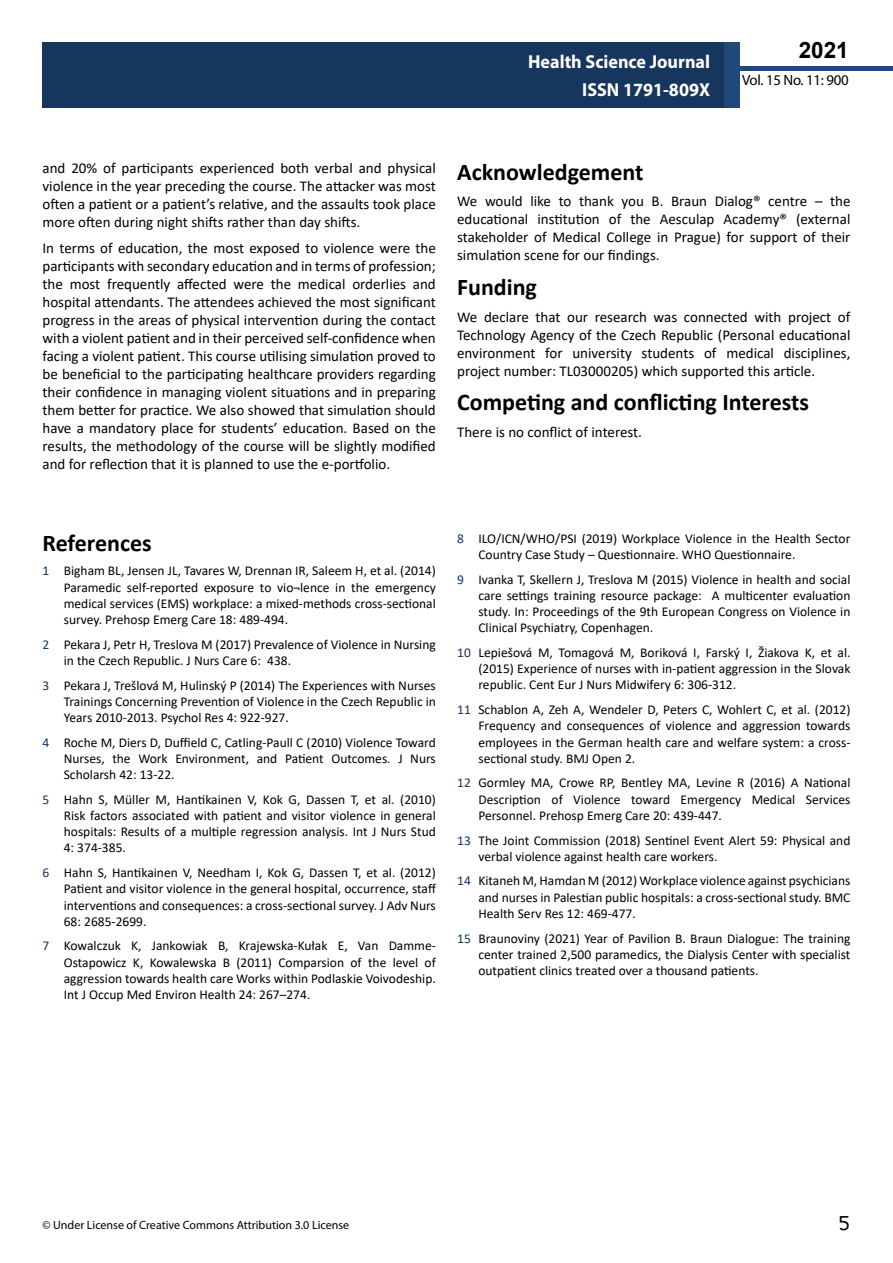
<style>
.page{position:relative;width:893px;height:1263px;background:#fff}
.page>*{position:absolute;margin:0;border:0;box-sizing:border-box;transform-origin:0 0}
.t1{font:25.5px "Tunga";color:#000}
.t2{font:700 24px "Calibri";color:#000}
.t3{font:700 22.5px "Arial";color:#000}
.t4{font:700 18.75px/27.2px "Myriad Pro";color:#fff;text-align:right;scale:.96 1}
.t5{font:15px/18px "Calibri";color:#000;text-align:justify}
.t6{font:14.85px "Myriad Pro";letter-spacing:-.02em;color:#000}
.t7{font:13.5px/16.2px "Calibri";color:#000;text-align:justify}
.t8{font:12px "Myriad Pro";color:#000}
.s1{color:#16365d}
</style>
<div class="page">
<div style="left:722px;top:66px;width:171px;height:5px;background:#1f497d"></div>
<div style="left:43px;top:42px;width:682px;height:66px;background:#16365d"></div>
<div style="left:725px;top:42px;width:15px;height:66px;background:#1f497d"></div>
<h3 class="t4" style="left:528px;top:48px;width:191px">Health Science Journal<br>ISSN 1791-809X</h3>
<h3 class="t3" style="left:799px;top:35px;width:52px">2021</h3>
<p class="t6" style="left:742px;top:71px;width:108px">Vol. 15 No. 11: 900</p>
<p class="t5" style="left:43px;top:158px;width:395px">and 20% of participants experienced both verbal and physical violence in the year preceding the course. The attacker was most often a patient or a patient’s relative, and the assaults took place more often during night shifts rather than day shifts.</p>
<p class="t5" style="left:43px;top:239px;width:395px">In terms of education, the most exposed to violence were the participants with secondary education and in terms of profession; the most frequently affected were the medical orderlies and hospital attendants. The attendees achieved the most significant progress in the areas of physical intervention during the contact with a violent patient and in their perceived self-confidence when facing a violent patient. This course utilising simulation proved to be beneficial to the participating healthcare providers regarding their confidence in managing violent situations and in preparing them better for practice. We also showed that simulation should have a mandatory place for students’ education. Based on the results, the methodology of the course will be slightly modified and for reflection that it is planned to use the e-portfolio.</p>
<h2 class="t2" style="left:457px;top:155px;width:188px">Acknowledgement</h2>
<p class="t5" style="left:457px;top:192px;width:395px">We would like to thank you B. Braun Dialog® centre – the educational institution of the Aesculap Academy® (external stakeholder of Medical College in Prague) for support of their simulation scene for our findings.</p>
<h2 class="t2" style="left:457px;top:270px;width:81px">Funding</h2>
<p class="t5" style="left:457px;top:307px;width:395px">We declare that our research was connected with project of Technology Agency of the Czech Republic (Personal educational environment for university students of medical disciplines, project number: TL03000205) which supported this article.</p>
<h2 class="t2" style="left:457px;top:385px;width:353px">Competing and conflicting Interests</h2>
<p class="t5" style="left:457px;top:423px;width:186px">There is no conflict of interest.</p>
<h2 class="t2" style="left:43px;top:526px;width:111px">References</h2>
<p class="t7" style="left:64px;top:562px;width:374px;text-indent:-21px"><span class="s1">1</span> Bigham BL, Jensen JL, Tavares W, Drennan IR, Saleem H, et al. (2014)<br>Paramedic self-reported exposure to vio¬lence in the emergency medical services (EMS) workplace: a mixed-methods cross-sectional survey. Prehosp Emerg Care 18: 489-494.</p>
<p class="t7" style="left:64px;top:636px;width:374px;text-indent:-21px"><span class="s1">2</span> Pekara J, Petr H, Treslova M (2017) Prevalence of Violence in Nursing in the Czech Republic. J Nurs Care 6: 438.</p>
<p class="t7" style="left:64px;top:677px;width:374px;text-indent:-21px"><span class="s1">3</span> Pekara J, Trešlová M, Hulinský P (2014) The Experiences with Nurses Trainings Concerning Prevention of Violence in the Czech Republic in Years 2010-2013. Psychol Res 4: 922-927.</p>
<p class="t7" style="left:64px;top:734px;width:374px;text-indent:-21px"><span class="s1">4</span> Roche M, Diers D, Duffield C, Catling-Paull C (2010) Violence Toward Nurses, the Work Environment, and Patient Outcomes. J Nurs Scholarsh 42: 13-22.</p>
<p class="t7" style="left:64px;top:791px;width:374px;text-indent:-21px"><span class="s1">5</span> Hahn S, Müller M, Hantikainen V, Kok G, Dassen T, et al. (2010)<br>Risk factors associated with patient and visitor violence in general hospitals: Results of a multiple regression analysis. Int J Nurs Stud 4: 374-385.</p>
<p class="t7" style="left:64px;top:864px;width:374px;text-indent:-21px"><span class="s1">6</span> Hahn S, Hantikainen V, Needham I, Kok G, Dassen T, et al. (2012)<br>Patient and visitor violence in the general hospital, occurrence, staff interventions and consequences: a cross-sectional survey. J Adv Nurs 68: 2685-2699.</p>
<p class="t7" style="left:64px;top:937px;width:374px;text-indent:-21px"><span class="s1">7</span> Kowalczuk K, Jankowiak B, Krajewska-Kułak E, Van Damme-Ostapowicz K, Kowalewska B (2011) Comparsion of the level of aggression towards health care Works within Podlaskie Voivodeship.<br>Int J Occup Med Environ Health 24: 267–274.</p>
<p class="t7" style="left:478px;top:530px;width:374px;text-indent:-21px"><span class="s1">8</span> ILO/ICN/WHO/PSI (2019) Workplace Violence in the Health Sector<br>Country Case Study – Questionnaire. WHO Questionnaire.</p>
<p class="t7" style="left:478px;top:571px;width:374px;text-indent:-21px"><span class="s1">9</span> Ivanka T, Skellern J, Treslova M (2015) Violence in health and social care settings training resource package: A multicenter evaluation study. In: Proceedings of the 9th European Congress on Violence in Clinical Psychiatry, Copenhagen.</p>
<p class="t7" style="left:478px;top:644px;width:374px;text-indent:-21px"><span class="s1">10</span> Lepiešová M, Tomagová M, Boriková I, Farský I, Žiakova K, et al. (2015) Experience of nurses with in-patient aggression in the Slovak republic. Cent Eur J Nurs Midwifery 6: 306-312.</p>
<p class="t7" style="left:478px;top:701px;width:374px;text-indent:-21px"><span class="s1">11</span> Schablon A, Zeh A, Wendeler D, Peters C, Wohlert C, et al. (2012)<br>Frequency and consequences of violence and aggression towards employees in the German health care and welfare system: a cross&shy;sectional study. BMJ Open 2.</p>
<p class="t7" style="left:478px;top:774px;width:374px;text-indent:-21px"><span class="s1">12</span> Gormley MA, Crowe RP, Bentley MA, Levine R (2016) A National Description of Violence toward Emergency Medical Services Personnel. Prehosp Emerg Care 20: 439-447.</p>
<p class="t7" style="left:478px;top:832px;width:374px;text-indent:-21px"><span class="s1">13</span> The Joint Commission (2018) Sentinel Event Alert 59: Physical and verbal violence against health care workers.</p>
<p class="t7" style="left:478px;top:872px;width:374px;text-indent:-21px"><span class="s1">14</span> Kitaneh M, Hamdan M (2012) Workplace violence against psychicians and nurses in Palestian public hospitals: a cross-sectional study. BMC Health Serv Res 12: 469-477.</p>
<p class="t7" style="left:478px;top:930px;width:374px;text-indent:-21px"><span class="s1">15</span> Braunoviny (2021) Year of Pavilion B. Braun Dialogue: The training center trained 2,500 paramedics, the Dialysis Center with specialist outpatient clinics treated over a thousand patients.</p>
<p class="t8" style="left:43px;top:1218px;width:308px">© Under License of Creative Commons Attribution 3.0 License</p>
<h1 class="t1" style="left:839px;top:1206px;width:13px">5</h1>
</div>
